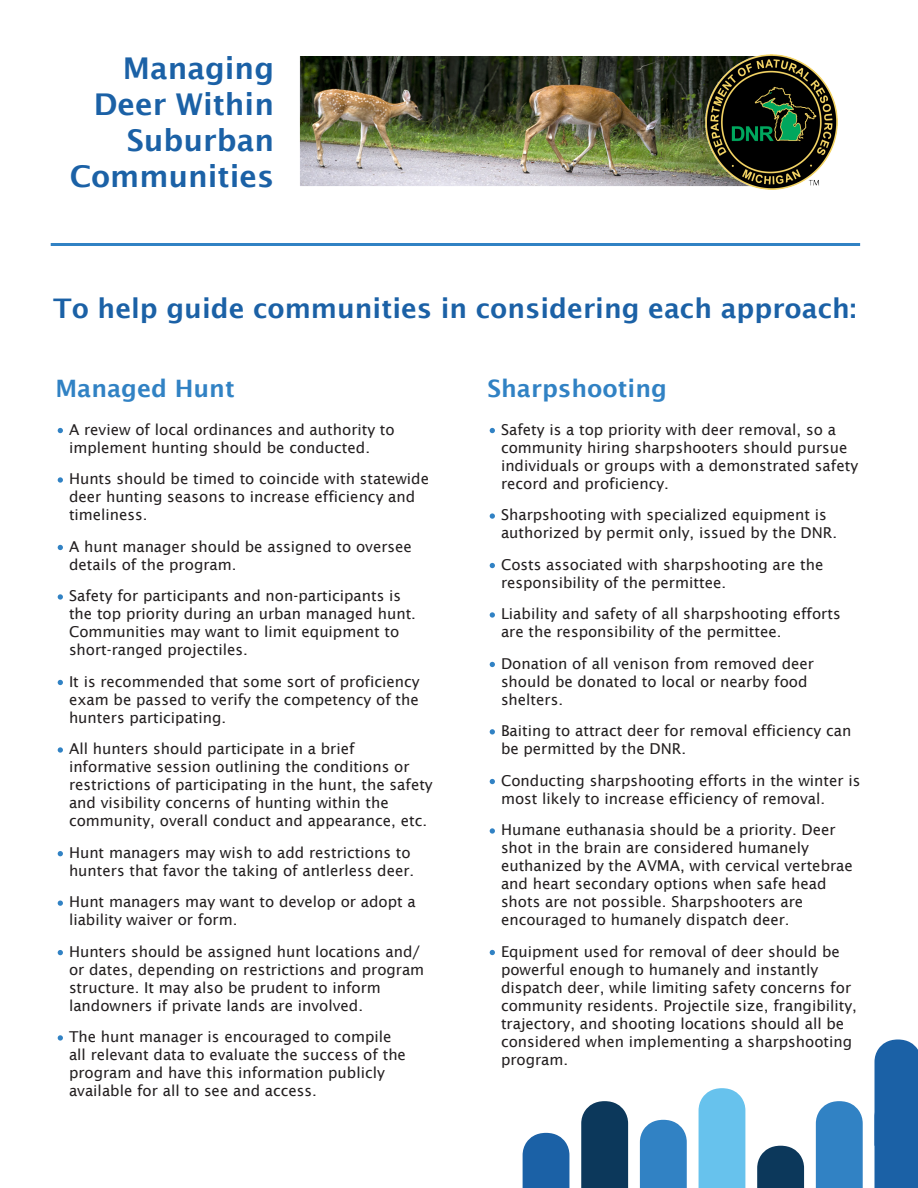
<style>
.page{position:relative;width:918px;height:1188px;background:#fff}
.page>*{position:absolute;margin:0;border:0;box-sizing:border-box;transform-origin:0 0}
.t1{font:600 30px "Lucida Sans";color:#1b61a6}
.t2{font:600 27px "Lucida Sans";color:#1b61a6}
.t3{font:600 24px "Lucida Sans";color:#3182c4}
.t4{font:15px/18px "Lucida Sans";color:#231f20}
</style>
<div class="page">
<hr style="left:51px;top:243px;width:809px;height:3px;background:#3182c4">
<img style="left:300px;top:56px;width:405px;height:130px">
<img style="left:705px;top:54px;width:133px;height:135px">
<div style="left:699px;top:1088px;width:46px;height:100px;background:#67c2ed"></div>
<svg style="left:757px;top:1146px;width:47px;height:42px;background:#254c6c"></svg>
<svg style="left:581px;top:1101px;width:47px;height:87px;background:#1a4364"></svg>
<div style="left:875px;top:1040px;width:43px;height:148px;background:#1b61a6"></div>
<svg style="left:523px;top:1133px;width:46px;height:55px;background:#2b6cac"></svg>
<svg style="left:816px;top:1101px;width:47px;height:87px;background:#3d89c7"></svg>
<svg style="left:640px;top:1120px;width:47px;height:68px;background:#3e8ac7"></svg>
<svg style="left:58px;top:428px;width:5px;height:5px"></svg>
<svg style="left:490px;top:428px;width:5px;height:5px"></svg>
<svg style="left:490px;top:513px;width:5px;height:6px"></svg>
<svg style="left:490px;top:563px;width:5px;height:5px"></svg>
<svg style="left:490px;top:612px;width:5px;height:6px"></svg>
<svg style="left:490px;top:662px;width:5px;height:5px"></svg>
<svg style="left:490px;top:729px;width:5px;height:6px"></svg>
<svg style="left:490px;top:779px;width:5px;height:5px"></svg>
<svg style="left:490px;top:828px;width:5px;height:6px"></svg>
<svg style="left:490px;top:950px;width:5px;height:5px"></svg>
<svg style="left:58px;top:477px;width:5px;height:6px"></svg>
<svg style="left:58px;top:545px;width:5px;height:5px"></svg>
<svg style="left:58px;top:594px;width:5px;height:6px"></svg>
<svg style="left:58px;top:680px;width:5px;height:5px"></svg>
<svg style="left:58px;top:747px;width:5px;height:6px"></svg>
<svg style="left:58px;top:851px;width:5px;height:5px"></svg>
<svg style="left:58px;top:901px;width:5px;height:5px"></svg>
<svg style="left:58px;top:950px;width:5px;height:5px"></svg>
<svg style="left:58px;top:1035px;width:5px;height:6px"></svg>
<p class="t1" style="left:123px;top:51px;width:153px">Managing</p>
<p class="t1" style="left:94px;top:87px;width:182px">Deer Within</p>
<p class="t1" style="left:127px;top:123px;width:149px">Suburban</p>
<p class="t1" style="left:70px;top:159px;width:206px">Communities</p>
<p class="t2" style="left:53px;top:293px;width:805px">To help guide communities in considering each approach:</p>
<p class="t3" style="left:56px;top:374px;width:181px">Managed Hunt</p>
<p class="t4" style="left:69px;top:420px;width:327px;text-indent:-14px">• A review of local ordinances and authority to implement hunting should be conducted.</p>
<p class="t4" style="left:69px;top:470px;width:362px;text-indent:-14px">• Hunts should be timed to coincide with statewide deer hunting seasons to increase efficiency and timeliness.</p>
<p class="t4" style="left:69px;top:537px;width:344px;text-indent:-14px">• A hunt manager should be assigned to oversee details of the program.</p>
<p class="t4" style="left:69px;top:587px;width:349px;text-indent:-14px">• Safety for participants and non-participants is the top priority during an urban managed hunt.<br>Communities may want to limit equipment to short-ranged projectiles.</p>
<p class="t4" style="left:69px;top:672px;width:352px;text-align:justify;text-indent:-14px">• It is recommended that some sort of proficiency exam be passed to verify the competency of the hunters participating.</p>
<p class="t4" style="left:69px;top:740px;width:365px;text-indent:-14px">• All hunters should participate in a brief informative session outlining the conditions or restrictions of participating in the hunt, the safety and visibility concerns of hunting within the community, overall conduct and appearance, etc.</p>
<p class="t4" style="left:56px;top:843px;width:360px;text-align:right">• Hunt managers may wish to add restrictions to hunters that favor the taking of antlerless deer.</p>
<p class="t4" style="left:69px;top:893px;width:348px;text-indent:-14px">• Hunt managers may want to develop or adopt a liability waiver or form.</p>
<p class="t4" style="left:69px;top:942px;width:357px;text-indent:-14px">• Hunters should be assigned hunt locations and/ or dates, depending on restrictions and program structure. It may also be prudent to inform landowners if private lands are involved.</p>
<p class="t4" style="left:69px;top:1028px;width:339px;text-indent:-14px">• The hunt manager is encouraged to compile all relevant data to evaluate the success of the program and have this information publicly available for all to see and access.</p>
<p class="t3" style="left:488px;top:374px;width:181px">Sharpshooting</p>
<p class="t4" style="left:501px;top:420px;width:359px;text-indent:-14px">• Safety is a top priority with deer removal, so a community hiring sharpshooters should pursue individuals or groups with a demonstrated safety record and proficiency.</p>
<p class="t4" style="left:501px;top:506px;width:338px;text-indent:-14px">• Sharpshooting with specialized equipment is authorized by permit only, issued by the DNR.</p>
<p class="t4" style="left:501px;top:555px;width:324px;text-indent:-14px">• Costs associated with sharpshooting are the responsibility of the permittee.</p>
<p class="t4" style="left:501px;top:605px;width:341px;text-indent:-14px">• Liability and safety of all sharpshooting efforts are the responsibility of the permittee.</p>
<p class="t4" style="left:501px;top:654px;width:315px;text-indent:-14px">• Donation of all venison from removed deer should be donated to local or nearby food shelters.</p>
<p class="t4" style="left:501px;top:722px;width:352px;text-indent:-14px">• Baiting to attract deer for removal efficiency can be permitted by the DNR.</p>
<p class="t4" style="left:501px;top:771px;width:361px;text-indent:-14px">• Conducting sharpshooting efforts in the winter is most likely to increase efficiency of removal.</p>
<p class="t4" style="left:501px;top:821px;width:353px;text-indent:-14px">• Humane euthanasia should be a priority. Deer shot in the brain are considered humanely euthanized by the AVMA, with cervical vertebrae and heart secondary options when safe head shots are not possible. Sharpshooters are encouraged to humanely dispatch deer.</p>
<p class="t4" style="left:501px;top:942px;width:357px;text-indent:-14px">• Equipment used for removal of deer should be powerful enough to humanely and instantly dispatch deer, while limiting safety concerns for community residents. Projectile size, frangibility, trajectory, and shooting locations should all be considered when implementing a sharpshooting program.</p>
</div>
